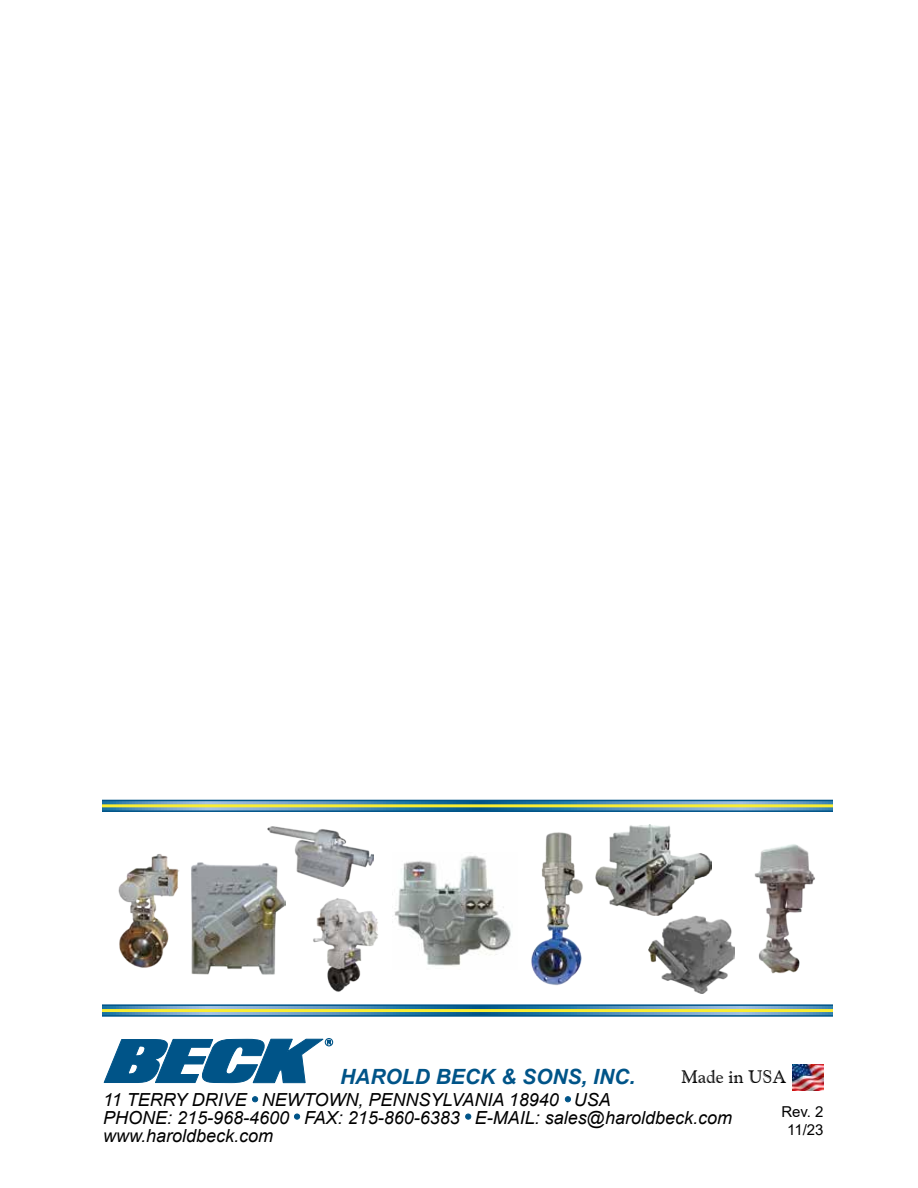
<style>
.page{position:relative;width:918px;height:1188px;background:#fff}
.page>*{position:absolute;margin:0;border:0;box-sizing:border-box;transform-origin:0 0}
.t1{font:italic 700 21px "Arial";color:#005488}
.t2{font:italic 18px/18px "Arial";color:#000}
.t3{font:18px "Goudy Handtooled BT";color:#000}
.t4{font:15px/18px "Arial";color:#000;text-align:center}
.t5{font:5.55px "Arial";color:#005488}
</style>
<div class="page">
<svg style="left:252px;top:1096px;width:6px;height:6px"></svg>
<svg style="left:294px;top:1114px;width:6px;height:5px"></svg>
<svg style="left:465px;top:1114px;width:6px;height:5px"></svg>
<svg style="left:565px;top:1096px;width:6px;height:6px"></svg>
<div style="left:325px;top:1038px;width:8px;height:8px;border:1px solid #005488;border-radius:50%"></div>
<svg style="left:103px;top:1038px;width:223px;height:46px"></svg>
<img style="left:793px;top:1064px;width:31px;height:26px">
<svg style="left:103px;top:800px;width:729px;height:12px;background:#4283a7"></svg>
<svg style="left:103px;top:1004px;width:729px;height:13px;background:#4988b1"></svg>
<hr style="left:103px;top:804px;width:729px;height:3px;background:#f9ed32">
<hr style="left:103px;top:1009px;width:729px;height:3px;background:#f9ed32">
<img style="left:754px;top:844px;width:61px;height:130px">
<img style="left:191px;top:862px;width:95px;height:113px">
<img style="left:595px;top:825px;width:117px;height:90px">
<img style="left:268px;top:826px;width:106px;height:61px">
<img style="left:649px;top:915px;width:86px;height:79px">
<img style="left:313px;top:898px;width:65px;height:94px">
<img style="left:394px;top:855px;width:117px;height:111px">
<img style="left:531px;top:832px;width:52px;height:153px">
<img style="left:118px;top:854px;width:61px;height:114px">
<p class="t5" style="left:327px;top:1039px;width:6px">R</p>
<p class="t1" style="left:340px;top:1062px;width:297px">HAROLD BECK &amp; SONS, INC.</p>
<p class="t3" style="left:682px;top:1066px;width:106px">Made in USA</p>
<p class="t2" style="left:103px;top:1090px;width:631px">11 TERRY DRIVE NEWTOWN, PENNSYLVANIA 18940 USA<br>PHONE: 215-968-4600 FAX: 215-860-6383 E-MAIL: sales@haroldbeck.com www.haroldbeck.com</p>
<p class="t4" style="left:781px;top:1102px;width:44px">Rev. 2<br>11/23</p>
</div>
